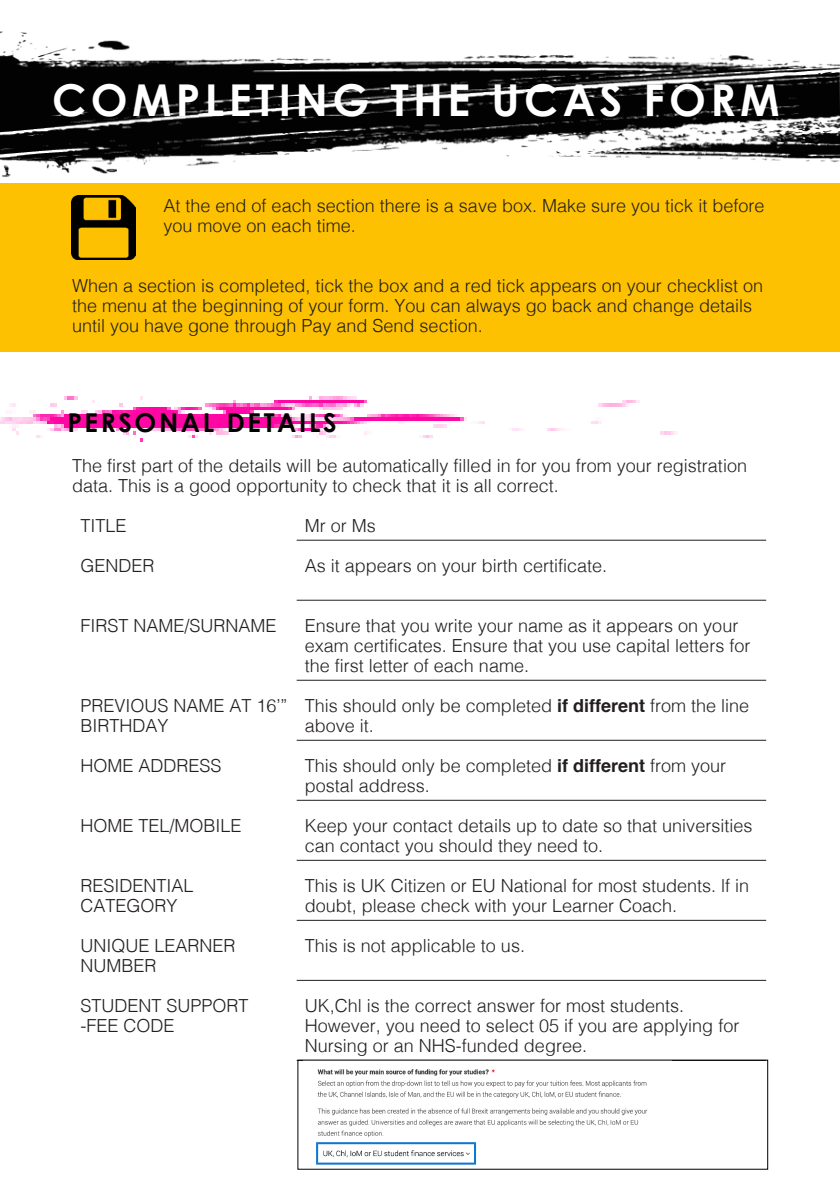
<style>
.page{position:relative;width:840px;height:1191px;background:#fff}
.page>*{position:absolute;margin:0;border:0;box-sizing:border-box;transform-origin:0 0}
.t1{font:700 44px "Century Gothic";letter-spacing:.1em;color:#fff}
.t2{font:700 26px "Century Gothic";letter-spacing:.1em;color:#000}
.t3{font:300 18px/20px "Helvetica";color:#231f20}
.s1{font-weight:700}
</style>
<div class="page">
<img style="left:1px;top:396px;width:677px;height:46px">
<img style="left:0;top:31px;width:839px;height:146px">
<div style="left:0;top:183px;width:839px;height:168px;background:#fdc101"></div>
<img style="left:72px;top:195px;width:64px;height:64px">
<hr style="left:296px;top:540px;width:469px;height:1px;background:#231f20">
<hr style="left:296px;top:600px;width:469px;height:1px;background:#231f20">
<hr style="left:296px;top:680px;width:469px;height:1px;background:#231f20">
<hr style="left:296px;top:740px;width:469px;height:1px;background:#231f20">
<hr style="left:296px;top:800px;width:469px;height:1px;background:#231f20">
<hr style="left:296px;top:860px;width:469px;height:1px;background:#231f20">
<hr style="left:296px;top:920px;width:469px;height:1px;background:#231f20">
<hr style="left:296px;top:980px;width:469px;height:1px;background:#231f20">
<hr style="left:296px;top:1060px;width:469px;height:1px;background:#231f20">
<img style="left:316px;top:1069px;width:332px;height:96px">
<p class="t1" style="left:52px;top:73px;width:728px">COMPLETING THE UCAS FORM</p>
<p class="t3" style="left:163px;top:194px;width:602px">At the end of each section there is a save box. Make sure you tick it before you move on each time.</p>
<p class="t3" style="left:72px;top:274px;width:692px">When a section is completed, tick the box and a red tick appears on your checklist on the menu at the beginning of your form. You can always go back and change details until you have gone through Pay and Send section.</p>
<p class="t2" style="left:67px;top:406px;width:270px">PERSONAL DETAILS</p>
<p class="t3" style="left:72px;top:454px;width:676px">The first part of the details will be automatically filled in for you from your registration data. This is a good opportunity to check that it is all correct.</p>
<p class="t3" style="left:80px;top:514px;width:48px">TITLE</p>
<p class="t3" style="left:304px;top:514px;width:72px">Mr or Ms</p>
<p class="t3" style="left:80px;top:554px;width:75px">GENDER</p>
<p class="t3" style="left:304px;top:554px;width:304px">As it appears on your birth certificate.</p>
<p class="t3" style="left:80px;top:614px;width:198px">FIRST NAME/SURNAME</p>
<p class="t3" style="left:304px;top:614px;width:447px">Ensure that you write your name as it appears on your exam certificates. Ensure that you use capital letters for the first letter of each name.</p>
<p class="t3" style="left:80px;top:694px;width:209px">PREVIOUS NAME AT 16’”<br>BIRTHDAY</p>
<p class="t3" style="left:304px;top:694px;width:446px">This should only be completed <span class="s1">if different</span> from the line above it.</p>
<p class="t3" style="left:80px;top:754px;width:142px">HOME ADDRESS</p>
<p class="t3" style="left:304px;top:754px;width:423px">This should only be completed <span class="s1">if different</span> from your postal address.</p>
<p class="t3" style="left:80px;top:814px;width:163px">HOME TEL/MOBILE</p>
<p class="t3" style="left:304px;top:814px;width:449px">Keep your contact details up to date so that universities can contact you should they need to.</p>
<p class="t3" style="left:80px;top:874px;width:115px">RESIDENTIAL<br>CATEGORY</p>
<p class="t3" style="left:304px;top:874px;width:446px">This is UK Citizen or EU National for most students. lf in doubt, please check with your Learner Coach.</p>
<p class="t3" style="left:80px;top:934px;width:157px">UNIQUE LEARNER<br>NUMBER</p>
<p class="t3" style="left:304px;top:934px;width:222px">This is not applicable to us.</p>
<p class="t3" style="left:80px;top:994px;width:170px">STUDENT SUPPORT -FEE CODE</p>
<p class="t3" style="left:304px;top:994px;width:436px">UK,Chl is the correct answer for most students.<br>However, you need to select 05 if you are applying for<br>Nursing or an NHS-funded degree.</p>
</div>
